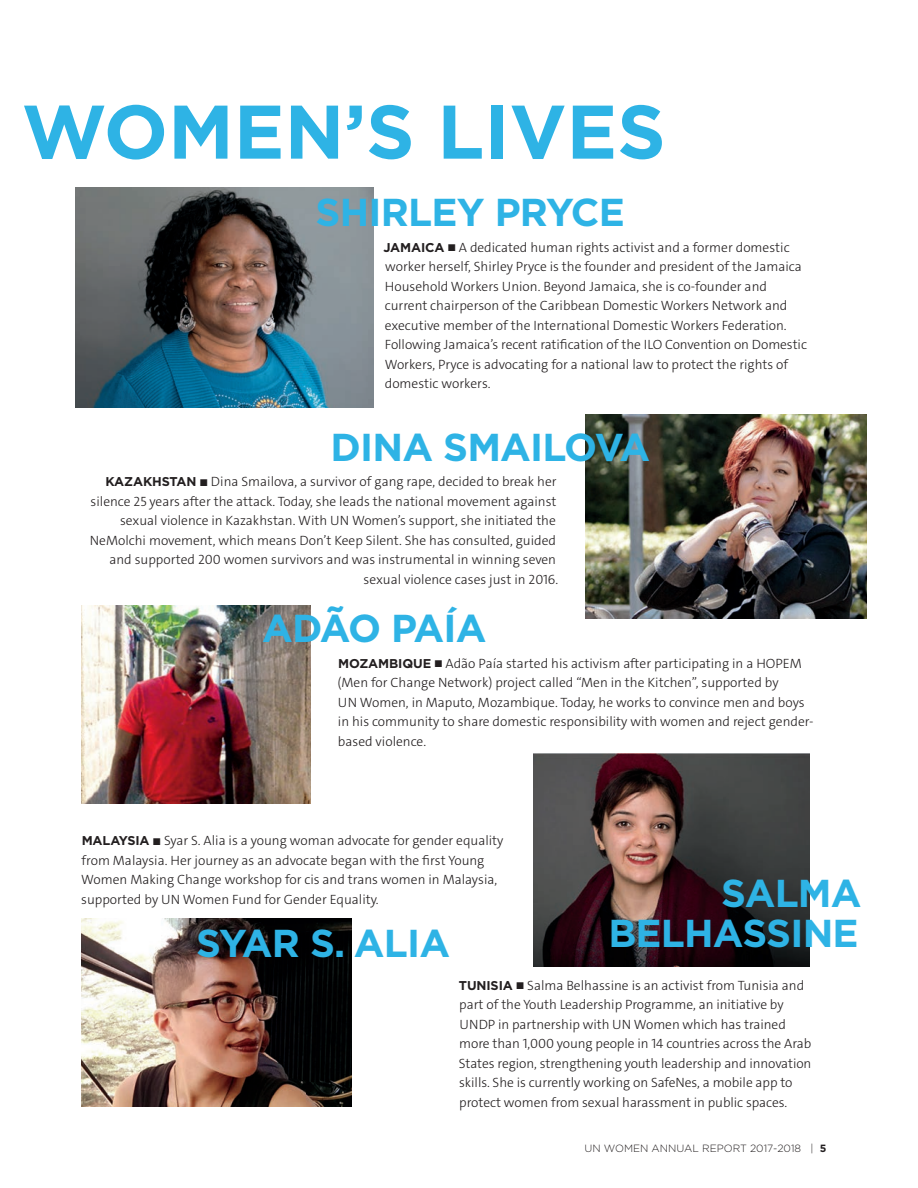
<style>
.page{position:relative;width:918px;height:1188px;background:#fff}
.page>*{position:absolute;margin:0;border:0;box-sizing:border-box;transform-origin:0 0}
.t1{font:700 75.75px "Gotham";color:#2eb3e5}
.t2{font:700 38.85px/39.6px "Gotham";letter-spacing:-.02em;color:#2eb3e5;text-align:right}
.t3{font:700 38.85px "Gotham";letter-spacing:-.045em;color:#2eb3e5}
.t4{font:300 13.5px/19.5px "The Sans C4 s";color:#231f20}
.t5{font:300 10.5px "Gotham";color:#231f20}
.s1{font-family:"Gotham";font-weight:700;font-size:12.75px}
.s2{font-weight:700}
</style>
<div class="page">
<img style="left:585px;top:415px;width:281px;height:203px">
<img style="left:76px;top:187px;width:298px;height:221px">
<img style="left:81px;top:606px;width:229px;height:197px">
<img style="left:81px;top:918px;width:271px;height:189px">
<img style="left:533px;top:754px;width:277px;height:212px">
<h1 class="t1" style="left:22px;top:104px;width:645px">WOMEN’S LIVES</h1>
<h2 class="t2" style="left:316px;top:195px;width:311px">SHIRLEY PRYCE</h2>
<p class="t4" style="left:383px;top:239px;width:425px"><span class="s1">JAMAICA</span> ■ A dedicated human rights activist and a former domestic worker herself, Shirley Pryce is the founder and president of the Jamaica Household Workers Union. Beyond Jamaica, she is co-founder and current chairperson of the Caribbean Domestic Workers Network and executive member of the International Domestic Workers Federation.<br>Following Jamaica’s recent ratification of the ILO Convention on Domestic Workers, Pryce is advocating for a national law to protect the rights of domestic workers.</p>
<h2 class="t2" style="left:331px;top:430px;width:321px">DINA SMAILOVA</h2>
<p class="t4" style="left:90px;top:473px;width:470px;text-align:right"><span class="s1">KAZAKHSTAN</span> ■ Dina Smailova, a survivor of gang rape, decided to break her silence 25 years after the attack. Today, she leads the national movement against sexual violence in Kazakhstan. With UN Women’s support, she initiated the NeMolchi movement, which means Don’t Keep Silent. She has consulted, guided and supported 200 women survivors and was instrumental in winning seven sexual violence cases just in 2016.</p>
<h2 class="t3" style="left:262px;top:615px;width:226px">ADÃO PAÍA</h2>
<p class="t4" style="left:338px;top:655px;width:477px"><span class="s1">MOZAMBIQUE</span> ■ Adão Paía started his activism after participating in a HOPEM (Men for Change Network) project called “Men in the Kitchen”, supported by<br>UN Women, in Maputo, Mozambique. Today, he works to convince men and boys in his community to share domestic responsibility with women and reject gender&shy;based violence.</p>
<p class="t4" style="left:81px;top:832px;width:424px"><span class="s1">MALAYSIA</span> ■ Syar S. Alia is a young woman advocate for gender equality from Malaysia. Her journey as an advocate began with the first Young Women Making Change workshop for cis and trans women in Malaysia, supported by UN Women Fund for Gender Equality.</p>
<h2 class="t2" style="left:196px;top:927px;width:255px">SYAR S. ALIA</h2>
<h2 class="t2" style="left:608px;top:876px;width:255px">SALMA<br>BELHASSINE</h2>
<p class="t4" style="left:459px;top:976px;width:354px"><span class="s1">TUNISIA</span> ■ Salma Belhassine is an activist from Tunisia and part of the Youth Leadership Programme, an initiative by UNDP in partnership with UN Women which has trained more than 1,000 young people in 14 countries across the Arab States region, strengthening youth leadership and innovation skills. She is currently working on SafeNes, a mobile app to protect women from sexual harassment in public spaces.</p>
<p class="t5" style="left:584px;top:1144px;width:244px">UN WOMEN ANNUAL REPORT 2017-2018 | <span class="s2">5</span></p>
</div>
